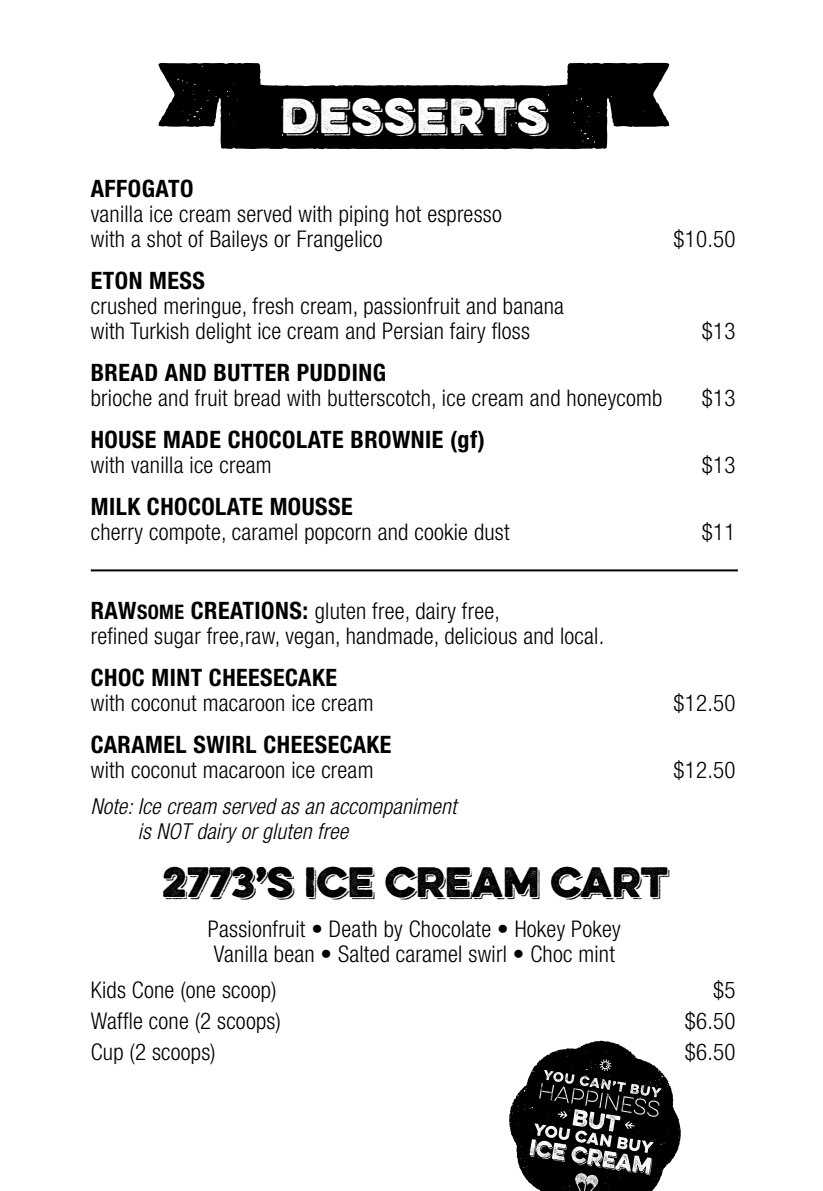
<style>
.page{position:relative;width:823px;height:1191px;background:#fff}
.page>*{position:absolute;margin:0;border:0;box-sizing:border-box;transform-origin:0 0}
.t1{font:700 44px "Eveleth Dot";letter-spacing:.04em;color:#fff}
.t2{font:38px "Eveleth Shadow";color:#000}
.Menu_header{font:700 condensed 24px "Helvetica Neue LT";letter-spacing:.02em;color:#000}
.Menu_descriptor{font:300 condensed 23px/25px "Helvetica Neue LT";letter-spacing:.01em;color:#000}
.Menu_header-2{font:300 condensed 23px/25px "Helvetica Neue LT";letter-spacing:.01em;color:#000}
.Menu_descriptor-2{font:italic 300 condensed 22px/25px "Helvetica Neue LT";letter-spacing:.01em;color:#000}
.s1{font-weight:700;font-size:24px}
.s2{font-weight:700;font-size:20px}
</style>
<div class="page">
<hr style="left:91px;top:569px;width:646px;height:2px;background:#000">
<svg style="left:158px;top:63px;width:511px;height:86px"></svg>
<svg style="left:509px;top:1040px;width:171px;height:151px"></svg>
<p class="t1" style="left:281px;top:82px;width:268px">DESSERTS</p>
<p class="Menu_header" style="left:91px;top:174px;width:104px">AFFOGATO</p>
<p class="Menu_descriptor" style="left:91px;top:202px;width:412px">vanilla ice cream served with piping hot espresso with a shot of Baileys or Frangelico</p>
<p class="Menu_header" style="left:91px;top:266px;width:115px">ETON MESS</p>
<p class="Menu_descriptor" style="left:91px;top:294px;width:474px">crushed meringue, fresh cream, passionfruit and banana with Turkish delight ice cream and Persian fairy floss</p>
<p class="Menu_descriptor" style="left:673px;top:227px;width:63px">$10.50</p>
<p class="Menu_descriptor" style="left:701px;top:319px;width:35px">$13</p>
<p class="Menu_header" style="left:91px;top:358px;width:296px">BREAD AND BUTTER PUDDING</p>
<p class="Menu_descriptor" style="left:91px;top:386px;width:572px">brioche and fruit bread with butterscotch, ice cream and honeycomb</p>
<p class="Menu_descriptor" style="left:701px;top:386px;width:35px">$13</p>
<p class="Menu_header" style="left:91px;top:425px;width:395px">HOUSE MADE CHOCOLATE BROWNIE (gf)</p>
<p class="Menu_descriptor" style="left:91px;top:453px;width:182px">with vanilla ice cream</p>
<p class="Menu_descriptor" style="left:701px;top:453px;width:35px">$13</p>
<p class="Menu_header" style="left:91px;top:492px;width:263px">MILK CHOCOLATE MOUSSE</p>
<p class="Menu_descriptor" style="left:91px;top:520px;width:420px">cherry compote, caramel popcorn and cookie dust</p>
<p class="Menu_descriptor" style="left:701px;top:520px;width:35px">$11</p>
<p class="Menu_header-2" style="left:91px;top:598px;width:514px"><span class="s1">RAW</span><span class="s2">SOME</span> <span class="s1">CREATIONS:</span> gluten free, dairy free,<br>refined sugar free,raw, vegan, handmade, delicious and local.</p>
<p class="Menu_header" style="left:91px;top:663px;width:247px">CHOC MINT CHEESECAKE</p>
<p class="Menu_descriptor" style="left:91px;top:690px;width:284px">with coconut macaroon ice cream</p>
<p class="Menu_descriptor" style="left:673px;top:690px;width:63px">$12.50</p>
<p class="Menu_header" style="left:91px;top:730px;width:302px">CARAMEL SWIRL CHEESECAKE</p>
<p class="Menu_descriptor" style="left:91px;top:757px;width:284px">with coconut macaroon ice cream</p>
<p class="Menu_descriptor" style="left:673px;top:757px;width:63px">$12.50</p>
<p class="Menu_descriptor-2" style="left:138px;top:794px;width:320px;text-indent:-47px">Note: Ice cream served as an accompaniment is NOT dairy or gluten free</p>
<p class="t2" style="left:162px;top:859px;width:507px">2773’s ICE CREAM CART</p>
<p class="Menu_descriptor" style="left:208px;top:916px;width:414px">Passionfruit • Death by Chocolate • Hokey Pokey</p>
<p class="Menu_descriptor" style="left:213px;top:941px;width:402px">Vanilla bean • Salted caramel swirl • Choc mint</p>
<p class="Menu_descriptor" style="left:91px;top:977px;width:187px">Kids Cone (one scoop)</p>
<p class="Menu_descriptor" style="left:712px;top:977px;width:24px">$5</p>
<p class="Menu_descriptor" style="left:91px;top:1008px;width:191px">Waffle cone (2 scoops)</p>
<p class="Menu_descriptor" style="left:684px;top:1008px;width:52px">$6.50</p>
<p class="Menu_descriptor" style="left:91px;top:1039px;width:126px">Cup (2 scoops)</p>
<p class="Menu_descriptor" style="left:684px;top:1039px;width:52px">$6.50</p>
</div>
